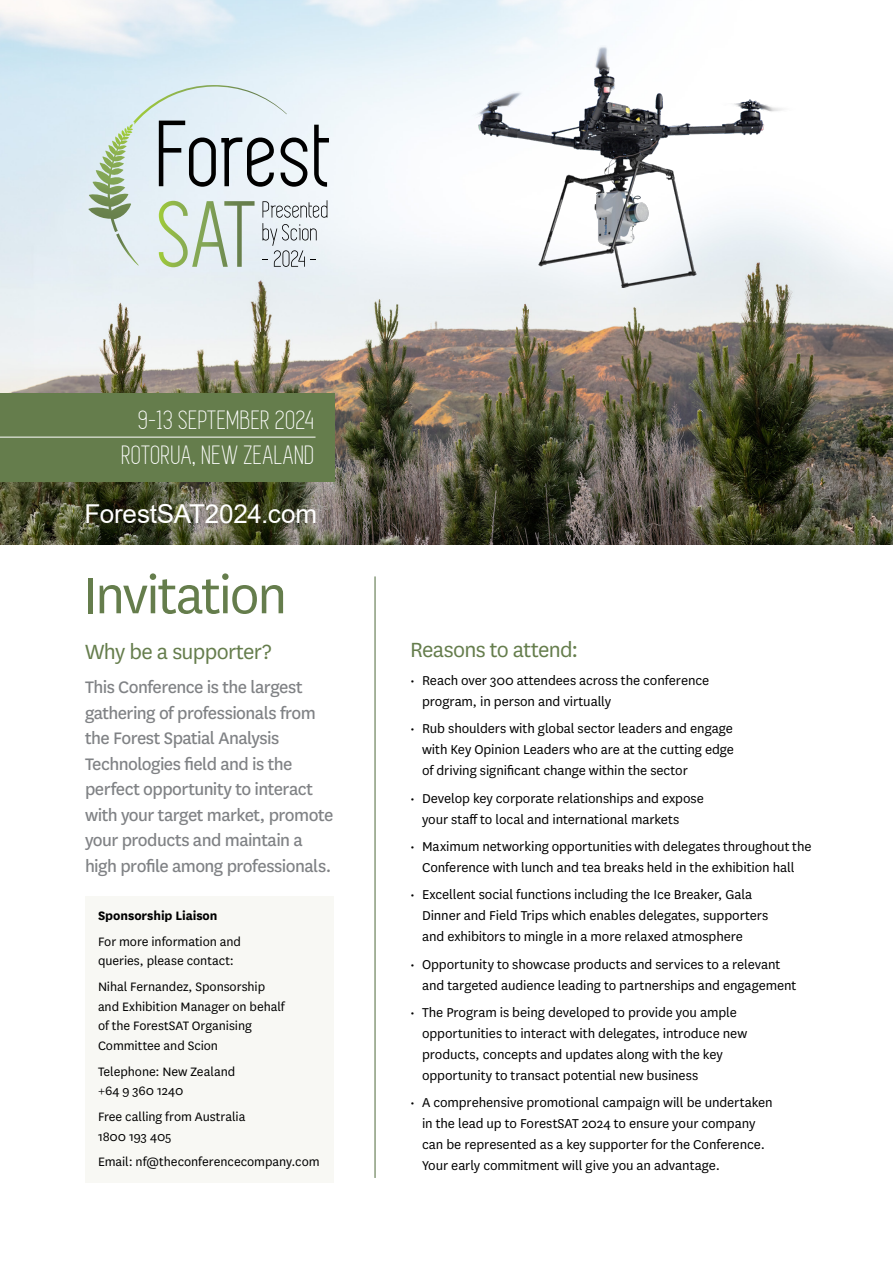
<style>
.page{position:relative;width:893px;height:1263px;background:#fff}
.page>*{position:absolute;margin:0;border:0;box-sizing:border-box;transform-origin:0 0}
.t1{font:59.85px "National";letter-spacing:-.04em;color:#657d4c}
.t2{font:27.45px/35px "Simplifica";letter-spacing:.02em;color:#fff;text-align:right}
.t3{font:26.1px "Arial";letter-spacing:-.005em;color:#fff}
.t4{font:24px "National";letter-spacing:-.03em;color:#657d4c}
.t5{font:19.5px/25.5px "National";letter-spacing:-.03em;color:#808285}
.t6{font:15px/21px "National";letter-spacing:-.005em;color:#000}
.t7{font:14.25px/19.5px "National";letter-spacing:-.005em;color:#000}
.t8{font:700 14.25px "National";letter-spacing:-.005em;color:#000}
</style>
<div class="page">
<img style="left:0;top:0;width:893px;height:544px">
<div style="left:0;top:394px;width:334px;height:88px;background:#657d4c"></div>
<svg style="left:88px;top:85px;width:241px;height:182px;background:#ccd8d7"></svg>
<hr style="left:0;top:437px;width:316px;height:1px;background:#fff">
<img style="left:467px;top:39px;width:333px;height:249px">
<div style="left:85px;top:897px;width:248px;height:39px;background:#f8f8f4"></div>
<div style="left:85px;top:922px;width:248px;height:59px;background:#f8f8f4"></div>
<div style="left:85px;top:968px;width:248px;height:98px;background:#f8f8f4"></div>
<div style="left:85px;top:1052px;width:248px;height:59px;background:#f8f8f4"></div>
<div style="left:85px;top:1098px;width:248px;height:59px;background:#f8f8f4"></div>
<div style="left:85px;top:1143px;width:248px;height:39px;background:#f8f8f4"></div>
<hr style="left:375px;top:576px;width:1px;height:602px;background:#4f693b">
<h2 class="t2" style="left:122px;top:403px;width:194px">9-13 SEPTEMBER 2024<br>ROTORUA, NEW ZEALAND</h2>
<h3 class="t3" style="left:85px;top:496px;width:234px">ForestSAT2024.com</h3>
<h1 class="t1" style="left:83px;top:556px;width:206px">Invitation</h1>
<h3 class="t4" style="left:85px;top:636px;width:188px">Why be a supporter?</h3>
<p class="t5" style="left:85px;top:674px;width:250px">This Conference is the largest gathering of professionals from the Forest Spatial Analysis<br>Technologies field and is the perfect opportunity to interact with your target market, promote your products and maintain a high profile among professionals.</p>
<p class="t8" style="left:98px;top:906px;width:121px">Sponsorship Liaison</p>
<p class="t7" style="left:98px;top:931px;width:145px">For more information and queries, please contact:</p>
<p class="t7" style="left:98px;top:976px;width:188px">Nihal Fernandez, Sponsorship and Exhibition Manager on behalf of the ForestSAT Organising<br>Committee and Scion</p>
<p class="t7" style="left:98px;top:1061px;width:139px">Telephone: New Zealand +64 9 360 1240</p>
<p class="t7" style="left:98px;top:1106px;width:149px">Free calling from Australia<br>1800 193 405</p>
<p class="t7" style="left:98px;top:1152px;width:223px">Email: nf@theconferencecompany.com</p>
<h3 class="t4" style="left:410px;top:634px;width:170px">Reasons to attend:</h3>
<p class="t6" style="left:422px;top:669px;width:289px;text-indent:-12px">• Reach over 300 attendees across the conference program, in person and virtually</p>
<p class="t6" style="left:422px;top:717px;width:313px;text-align:justify;text-indent:-12px">• Rub shoulders with global sector leaders and engage with Key Opinion Leaders who are at the cutting edge of driving significant change within the sector</p>
<p class="t6" style="left:422px;top:787px;width:283px;text-indent:-12px">• Develop key corporate relationships and expose your staff to local and international markets</p>
<p class="t6" style="left:410px;top:835px;width:403px;text-align:center">• Maximum networking opportunities with delegates throughout the<br>Conference with lunch and tea breaks held in the exhibition hall</p>
<p class="t6" style="left:422px;top:883px;width:348px;text-indent:-12px">• Excellent social functions including the Ice Breaker, Gala<br>Dinner and Field Trips which enables delegates, supporters and exhibitors to mingle in a more relaxed atmosphere</p>
<p class="t6" style="left:422px;top:953px;width:376px;text-indent:-12px">• Opportunity to showcase products and services to a relevant and targeted audience leading to partnerships and engagement</p>
<p class="t6" style="left:422px;top:1001px;width:327px;text-indent:-12px">• The Program is being developed to provide you ample opportunities to interact with delegates, introduce new products, concepts and updates along with the key opportunity to transact potential new business</p>
<p class="t6" style="left:422px;top:1092px;width:352px;text-indent:-12px">• A comprehensive promotional campaign will be undertaken in the lead up to ForestSAT 2024 to ensure your company can be represented as a key supporter for the Conference.<br>Your early commitment will give you an advantage.</p>
</div>
